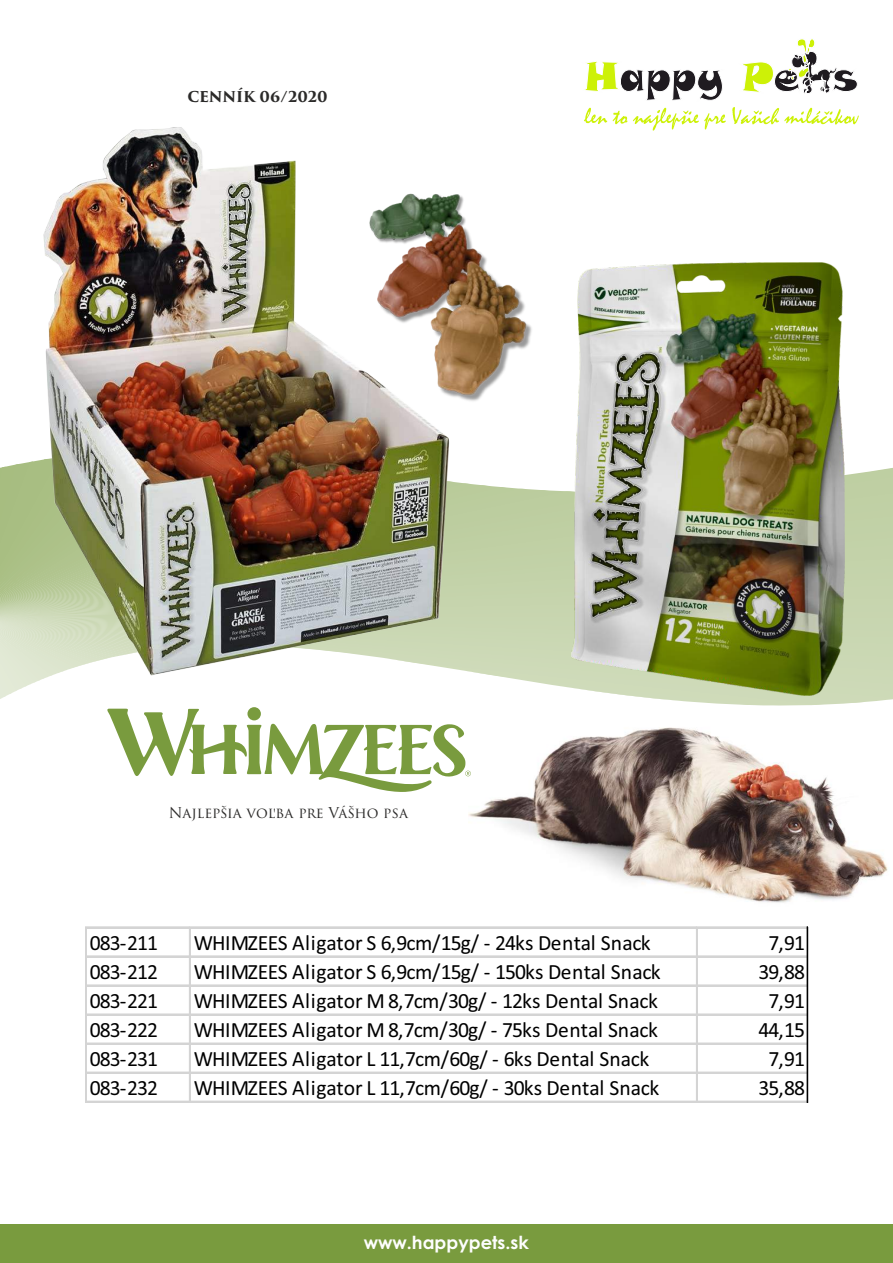
<style>
.page{position:relative;width:893px;height:1263px;background:#fff}
.page>*{position:absolute;margin:0;border:0;box-sizing:border-box;transform-origin:0 0}
.t1{font:21.75px "Calibri";letter-spacing:-.02em;color:#000}
.t2{font:700 18px "Century Gothic";color:#fefefe}
.t3{font:14.55px "Trajan Pro 3";letter-spacing:-.005em;color:#2b2a29}
.t4{font:700 14.55px "Trajan Pro 3";letter-spacing:-.01em;color:#2b2a29}
</style>
<div class="page">
<svg style="left:584px;top:39px;width:275px;height:92px"></svg>
<div style="left:0;top:1224px;width:893px;height:39px;background:#799b3e"></div>
<hr style="left:86px;top:927px;width:721px;height:1px;background:#d4d4d4">
<hr style="left:86px;top:956px;width:721px;height:1px;background:#d4d4d4">
<hr style="left:86px;top:985px;width:721px;height:1px;background:#d4d4d4">
<hr style="left:86px;top:1014px;width:721px;height:1px;background:#d4d4d4">
<hr style="left:86px;top:1043px;width:721px;height:1px;background:#d4d4d4">
<hr style="left:86px;top:1072px;width:721px;height:1px;background:#d4d4d4">
<hr style="left:86px;top:1101px;width:721px;height:1px;background:#d4d4d4">
<hr style="left:86px;top:927px;width:1px;height:175px;background:#d4d4d4">
<hr style="left:189px;top:927px;width:2px;height:175px;background:#d4d4d4">
<hr style="left:696px;top:927px;width:2px;height:175px;background:#d4d4d4">
<hr style="left:807px;top:927px;width:2px;height:175px;background:#d4d4d4">
<hr style="left:807px;top:927px;width:1px;height:175px;background:#000">
<img style="left:468px;top:792px;width:420px;height:111px">
<svg style="left:0;top:460px;width:893px;height:332px"></svg>
<img style="left:571px;top:262px;width:274px;height:434px">
<img style="left:41px;top:127px;width:415px;height:552px">
<img style="left:347px;top:134px;width:185px;height:316px">
<p class="t4" style="left:187px;top:91px;width:142px">CENNÍK 06/2020</p>
<p class="t3" style="left:169px;top:807px;width:241px">Najlepšia voľba pre Vášho psa</p>
<p class="t1" style="left:90px;top:934px;width:70px">083-211</p>
<p class="t1" style="left:194px;top:934px;width:459px">WHIMZEES Aligator S 6,9cm/15g/ - 24ks Dental Snack</p>
<p class="t1" style="left:768px;top:934px;width:38px">7,91</p>
<p class="t1" style="left:90px;top:963px;width:70px">083-212</p>
<p class="t1" style="left:194px;top:963px;width:469px">WHIMZEES Aligator S 6,9cm/15g/ - 150ks Dental Snack</p>
<p class="t1" style="left:758px;top:963px;width:48px">39,88</p>
<p class="t1" style="left:90px;top:992px;width:70px">083-221</p>
<p class="t1" style="left:194px;top:992px;width:466px">WHIMZEES Aligator M8,7cm/30g/ - 12ks Dental Snack</p>
<p class="t1" style="left:768px;top:992px;width:38px">7,91</p>
<p class="t1" style="left:90px;top:1021px;width:70px">083-222</p>
<p class="t1" style="left:194px;top:1021px;width:466px">WHIMZEES Aligator M8,7cm/30g/ - 75ks Dental Snack</p>
<p class="t1" style="left:758px;top:1021px;width:48px">44,15</p>
<p class="t1" style="left:90px;top:1050px;width:70px">083-231</p>
<p class="t1" style="left:194px;top:1050px;width:457px">WHIMZEES Aligator L 11,7cm/60g/ - 6ks Dental Snack</p>
<p class="t1" style="left:768px;top:1050px;width:38px">7,91</p>
<p class="t1" style="left:90px;top:1079px;width:70px">083-232</p>
<p class="t1" style="left:194px;top:1079px;width:467px">WHIMZEES Aligator L 11,7cm/60g/ - 30ks Dental Snack</p>
<p class="t1" style="left:758px;top:1079px;width:48px">35,88</p>
<p class="t2" style="left:364px;top:1235px;width:167px">www.happypets.sk</p>
</div>
